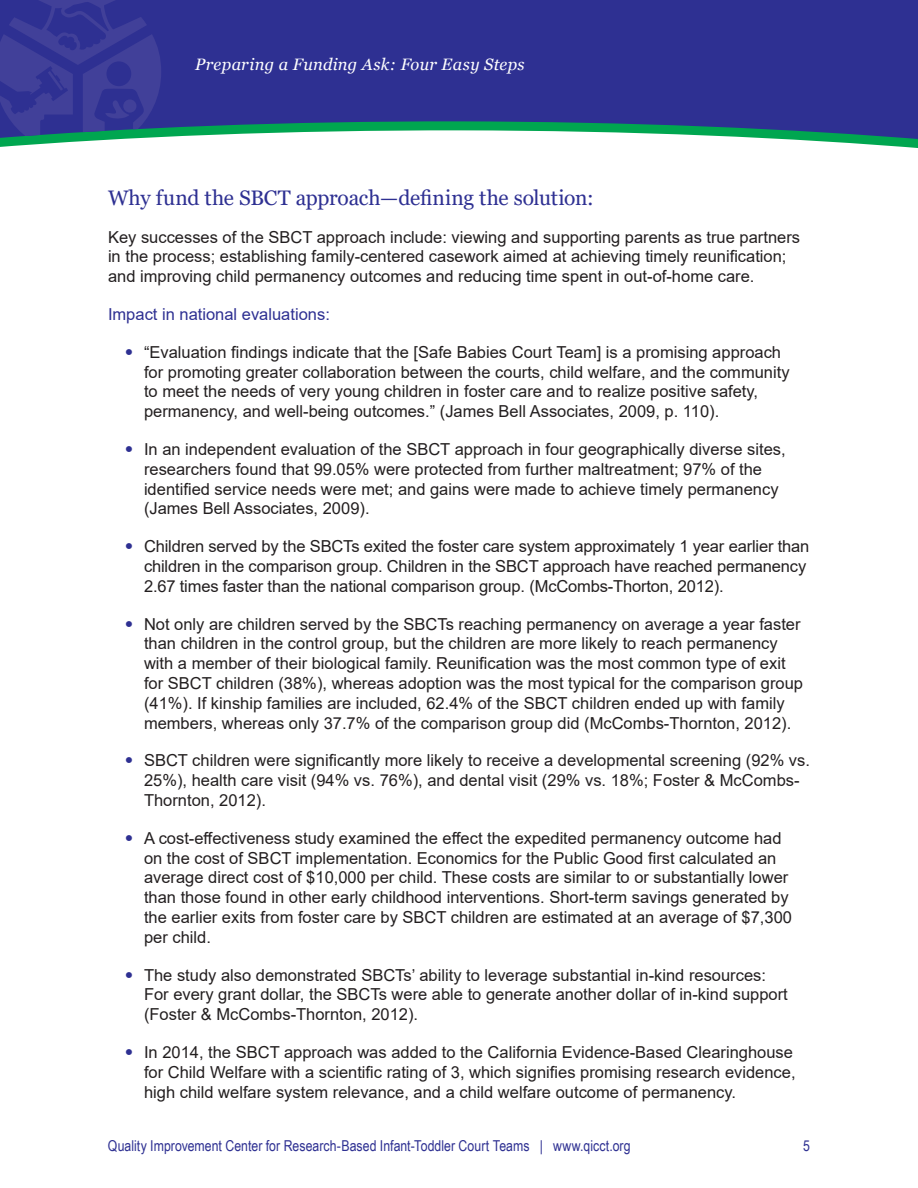
<style>
.page{position:relative;width:918px;height:1188px;background:#fff}
.page>*{position:absolute;margin:0;border:0;box-sizing:border-box;transform-origin:0 0}
.t1{font:21px "Georgia";letter-spacing:-.015em;color:#2e3092}
.t2{font:16.5px/19.8px "Arial";color:#231f20}
.t3{font:italic 16.5px "Georgia";letter-spacing:.015em;color:#fff}
.t4{font:16.5px "Arial";color:#2e3092}
.t5{font:15px "Arial Narrow";letter-spacing:.005em;color:#2e3092}
.s1{font-family:"Univers LT Std";color:#2e3092}
</style>
<div class="page">
<svg style="left:0;top:140px;width:918px;height:8px"></svg>
<svg style="left:161px;top:0;width:757px;height:140px;background:#333f92"></svg>
<svg style="left:0;top:0;width:161px;height:140px;background:#353d92"></svg>
<p class="t3" style="left:195px;top:54px;width:331px">Preparing a Funding Ask: Four Easy Steps</p>
<h3 class="t1" style="left:108px;top:185px;width:487px">Why fund the SBCT approach—defining the solution:</h3>
<p class="t2" style="left:108px;top:227px;width:694px">Key successes of the SBCT approach include: viewing and supporting parents as true partners in the process; establishing family-centered casework aimed at achieving timely reunification; and improving child permanency outcomes and reducing time spent in out-of-home care.</p>
<h4 class="t4" style="left:108px;top:303px;width:223px">Impact in national evaluations:</h4>
<p class="t2" style="left:144px;top:342px;width:647px;text-indent:-18px"><span class="s1">•</span> “Evaluation findings indicate that the [Safe Babies Court Team] is a promising approach for promoting greater collaboration between the courts, child welfare, and the community to meet the needs of very young children in foster care and to realize positive safety, permanency, and well-being outcomes.” (James Bell Associates, 2009, p. 110).</p>
<p class="t2" style="left:144px;top:439px;width:643px;text-indent:-18px"><span class="s1">•</span> In an independent evaluation of the SBCT approach in four geographically diverse sites, researchers found that 99.05% were protected from further maltreatment; 97% of the identified service needs were met; and gains were made to achieve timely permanency (James Bell Associates, 2009).</p>
<p class="t2" style="left:144px;top:536px;width:667px;text-indent:-18px"><span class="s1">•</span> Children served by the SBCTs exited the foster care system approximately 1 year earlier than children in the comparison group. Children in the SBCT approach have reached permanency<br>2.67 times faster than the national comparison group. (McCombs-Thorton, 2012).</p>
<p class="t2" style="left:144px;top:614px;width:661px;text-indent:-18px"><span class="s1">•</span> Not only are children served by the SBCTs reaching permanency on average a year faster than children in the control group, but the children are more likely to reach permanency with a member of their biological family. Reunification was the most common type of exit for SBCT children (38%), whereas adoption was the most typical for the comparison group (41%). If kinship families are included, 62.4% of the SBCT children ended up with family members, whereas only 37.7% of the comparison group did (McCombs-Thornton, 2012).</p>
<p class="t2" style="left:144px;top:751px;width:668px;text-indent:-18px"><span class="s1">•</span> SBCT children were significantly more likely to receive a developmental screening (92% vs.<br>25%), health care visit (94% vs. 76%), and dental visit (29% vs. 18%; Foster &amp; McCombs-<br>Thornton, 2012).</p>
<p class="t2" style="left:144px;top:828px;width:650px;text-indent:-18px"><span class="s1">•</span> A cost-effectiveness study examined the effect the expedited permanency outcome had on the cost of SBCT implementation. Economics for the Public Good first calculated an average direct cost of $10,000 per child. These costs are similar to or substantially lower than those found in other early childhood interventions. Short-term savings generated by the earlier exits from foster care by SBCT children are estimated at an average of $7,300 per child.</p>
<p class="t2" style="left:144px;top:965px;width:645px;text-indent:-18px"><span class="s1">•</span> The study also demonstrated SBCTs’ ability to leverage substantial in-kind resources:<br>For every grant dollar, the SBCTs were able to generate another dollar of in-kind support (Foster &amp; McCombs-Thornton, 2012).</p>
<p class="t2" style="left:144px;top:1042px;width:653px;text-indent:-18px"><span class="s1">•</span> In 2014, the SBCT approach was added to the California Evidence-Based Clearinghouse for Child Welfare with a scientific rating of 3, which signifies promising research evidence, high child welfare system relevance, and a child welfare outcome of permanency.</p>
<p class="t5" style="left:108px;top:1135px;width:524px">Quality Improvement Center for Research-Based Infant-Toddler Court Teams | www.qicct.org</p>
<p class="t5" style="left:803px;top:1135px;width:8px">5</p>
</div>
